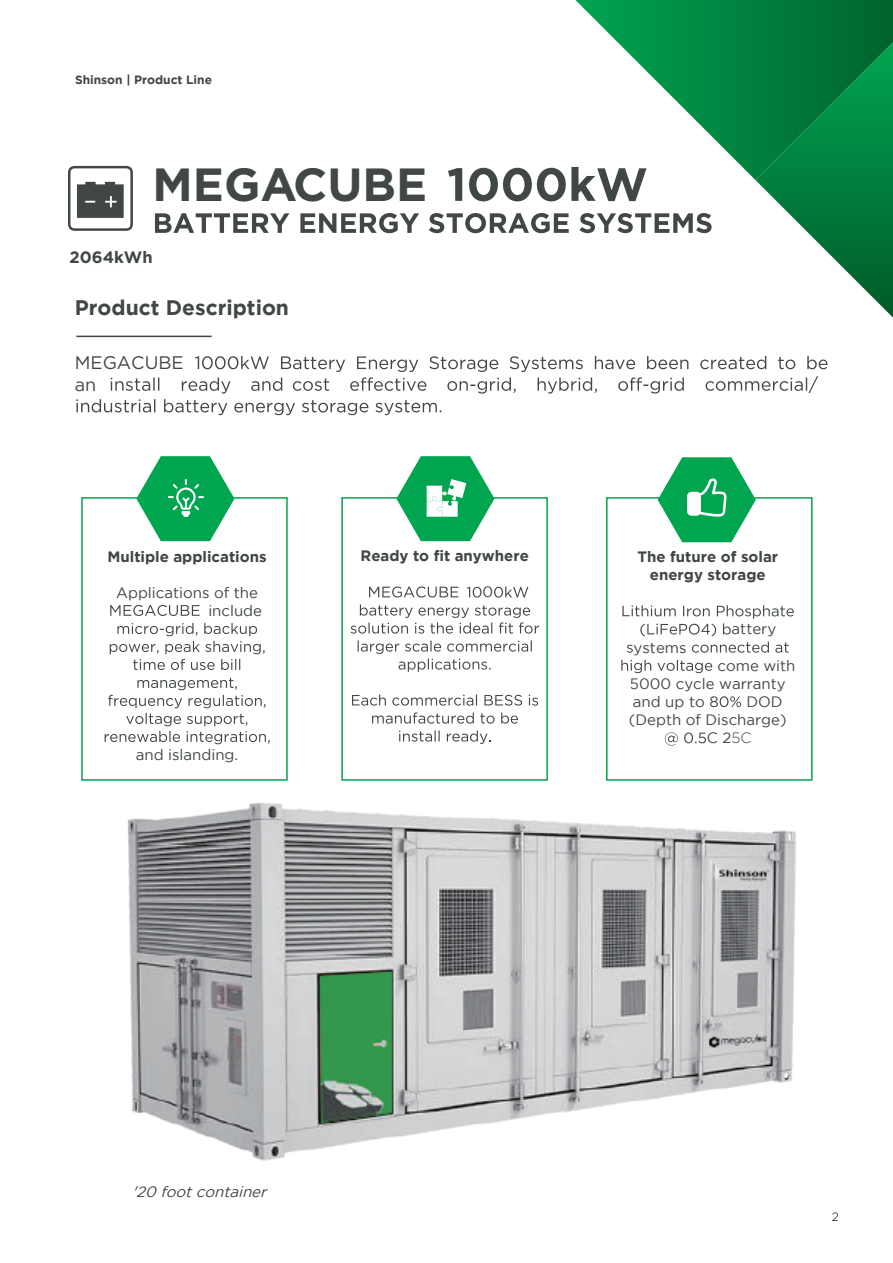
<style>
.page{position:relative;width:893px;height:1263px;background:#fff}
.page>*{position:absolute;margin:0;border:0;box-sizing:border-box;transform-origin:0 0}
.t1{font:700 46.5px "Gotham";color:#414646}
.t2{font:700 21px "Gotham";color:#414646}
.t3{font:18.15px "Gotham";color:#414646}
.t4{font:18px "Gotham";color:#414646}
.t5{font:700 16.5px "Gotham";color:#414646}
.t6{font:15px/18.1px "Gotham";color:#414646;text-align:right}
.t7{font:700 15px/18px "Gotham";color:#414646;text-align:center}
.t8{font:italic 15px "Gotham";color:#414546}
.t9{font:700 12px "Gotham";color:#414646}
.t10{font:300 12px "Gotham";color:#030303}
.s1{font-weight:300}
</style>
<div class="page">
<svg style="left:575px;top:0;width:318px;height:180px"></svg>
<svg style="left:755px;top:42px;width:138px;height:276px"></svg>
<div style="left:81px;top:497px;width:207px;height:284px;border:2px solid #00a54f"></div>
<div style="left:341px;top:497px;width:207px;height:284px;border:2px solid #00a54f"></div>
<div style="left:606px;top:497px;width:207px;height:284px;border:2px solid #00a54f"></div>
<svg style="left:76px;top:356px;width:751px;height:59px"></svg>
<hr style="left:76px;top:336px;width:136px;height:1px;background:#414646">
<svg style="left:110px;top:623px;width:155px;height:47px"></svg>
<svg style="left:105px;top:678px;width:165px;height:66px"></svg>
<svg style="left:467px;top:587px;width:14px;height:11px"></svg>
<svg style="left:494px;top:586px;width:34px;height:12px"></svg>
<svg style="left:351px;top:604px;width:188px;height:30px"></svg>
<svg style="left:358px;top:640px;width:174px;height:32px"></svg>
<svg style="left:352px;top:694px;width:186px;height:12px"></svg>
<svg style="left:372px;top:712px;width:146px;height:12px"></svg>
<svg style="left:399px;top:730px;width:92px;height:14px"></svg>
<svg style="left:622px;top:605px;width:172px;height:31px"></svg>
<svg style="left:627px;top:645px;width:6px;height:8px"></svg>
<svg style="left:692px;top:642px;width:97px;height:11px"></svg>
<svg style="left:621px;top:660px;width:91px;height:13px"></svg>
<svg style="left:710px;top:696px;width:31px;height:11px"></svg>
<svg style="left:665px;top:732px;width:13px;height:13px"></svg>
<svg style="left:684px;top:732px;width:22px;height:11px"></svg>
<svg style="left:396px;top:456px;width:98px;height:85px"></svg>
<svg style="left:448px;top:167px;width:199px;height:34px"></svg>
<svg style="left:155px;top:213px;width:557px;height:20px"></svg>
<svg style="left:68px;top:166px;width:65px;height:65px"></svg>
<svg style="left:136px;top:456px;width:98px;height:85px"></svg>
<svg style="left:658px;top:457px;width:98px;height:85px"></svg>
<svg style="left:110px;top:605px;width:90px;height:11px"></svg>
<svg style="left:369px;top:586px;width:89px;height:12px"></svg>
<img style="left:127px;top:803px;width:669px;height:358px">
<p class="t9" style="left:75px;top:73px;width:139px">Shinson | Product Line</p>
<h1 class="t1" style="left:153px;top:154px;width:276px">MEGACUBE</h1>
<p class="t5" style="left:69px;top:246px;width:85px">2064kWh</p>
<h2 class="t2" style="left:75px;top:295px;width:216px">Product Description</h2>
<p class="t3" style="left:75px;top:351px;width:110px">MEGACUBE</p>
<p class="t4" style="left:75px;top:374px;width:23px">an</p>
<p class="t7" style="left:107px;top:547px;width:161px">Multiple applications</p>
<p class="t6" style="left:116px;top:583px;width:147px">Applications of the include</p>
<p class="t6" style="left:136px;top:745px;width:104px">and islanding.</p>
<p class="t7" style="left:361px;top:547px;width:170px">Ready to fit anywhere</p>
<p class="t6" style="left:482px;top:583px;width:12px">0</p>
<p class="t7" style="left:637px;top:548px;width:142px">The future of solar energy storage</p>
<p class="t6" style="left:732px;top:620px;width:46px">attery</p>
<p class="t6" style="left:634px;top:638px;width:55px">ystems</p>
<p class="t6" style="left:630px;top:656px;width:167px;text-align:left;text-indent:88px">come with<br>5000 cycle warranty and up to</p>
<p class="t6" style="left:746px;top:692px;width:38px">DOD</p>
<p class="t6" style="left:629px;top:710px;width:159px">(Depth of Discharge)</p>
<p class="t6" style="left:707px;top:728px;width:46px">C 2<span class="s1">5C</span></p>
<p class="t8" style="left:133px;top:1183px;width:140px">'20 footcontainer</p>
<p class="t10" style="left:832px;top:1209px;width:9px">2</p>
</div>
